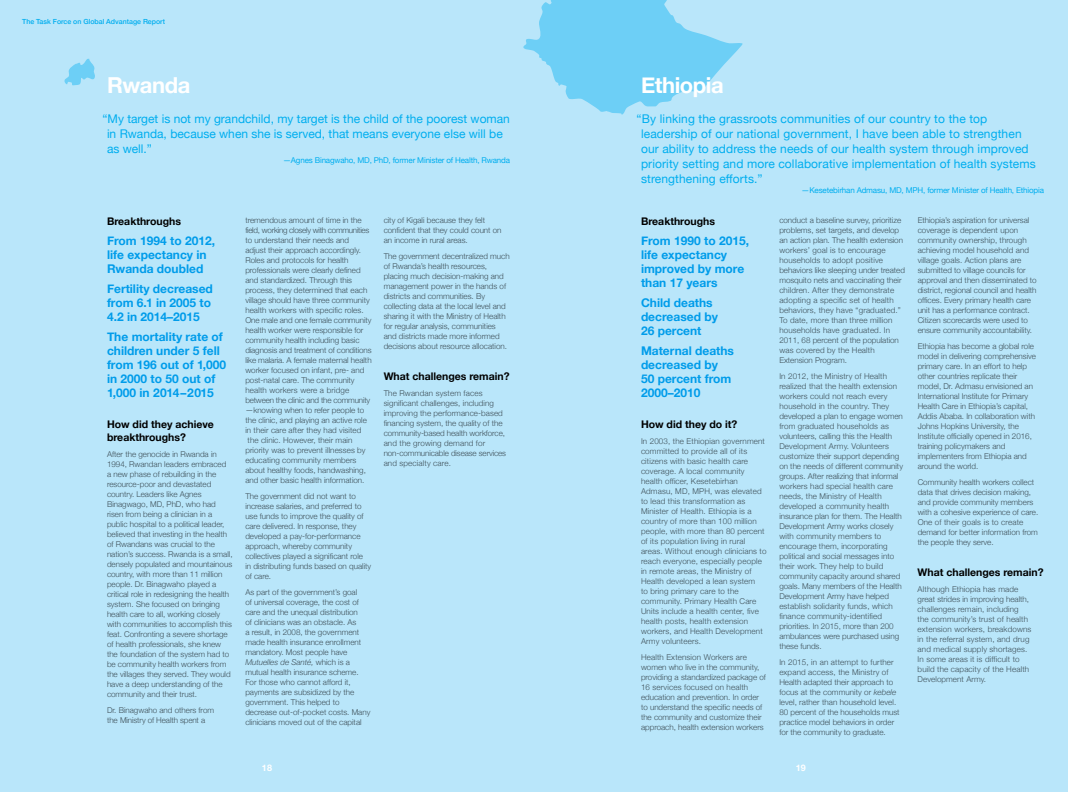
<style>
.page{position:relative;width:1068px;height:792px;background:#b9e6fa}
.page>*{position:absolute;margin:0;border:0;box-sizing:border-box;transform-origin:0 0}
.t1{font:700 22px "Helvetica Neue";letter-spacing:-.02em;color:#fff}
.t2{font:12px/15px "Helvetica Neue";letter-spacing:.01em;color:#00aeef}
.t3{font:700 12px/14px "Helvetica Neue";color:#00aeef}
.t4{font:700 10.5px/13px "Helvetica Neue";color:#000}
.t5{font:700 9px "Helvetica Neue";color:#fff}
.t6{font:300 8px/10px "Helvetica Neue";color:#58595b}
.t7{font:300 8px/10px "Helvetica Neue";letter-spacing:.02em;color:#58595b}
.t8{font:8px "Helvetica Neue";letter-spacing:-.02em;color:#00aeef}
.t9{font:500 7px "Helvetica Neue";color:#00aeef}
.s1{font-style:italic}
</style>
<div class="page">
<svg style="left:523px;top:0;width:220px;height:115px"></svg>
<svg style="left:64px;top:59px;width:31px;height:27px"></svg>
<p class="t9" style="left:22px;top:16px;width:144px">The Task Force on Global Advantage Report</p>
<h1 class="t1" style="left:107px;top:68px;width:85px">Rwanda</h1>
<h2 class="t2" style="left:107px;top:112px;width:404px;text-indent:-4px">“My target is not my grandchild, my target is the child of the poorest woman in Rwanda, because when she is served, that means everyone else will be as well.”</h2>
<p class="t8" style="left:283px;top:155px;width:228px">—Agnes Binagwaho, MD, PhD, former Minister of Health, Rwanda</p>
<h1 class="t1" style="left:641px;top:68px;width:84px">Ethiopia</h1>
<p class="t2" style="left:641px;top:112px;width:396px;text-indent:-4px">“By linking the grassroots communities of our country to the top leadership of our national government, I have been able to strengthen our ability to address the needs of our health system through improved priority setting and more collaborative implementation of health systems strengthening efforts.”</p>
<p class="t8" style="left:802px;top:185px;width:244px">—Kesetebirhan Admasu, MD, MPH, former Minister of Health, Ethiopia</p>
<h3 class="t4" style="left:107px;top:215px;width:76px">Breakthroughs</h3>
<h2 class="t3" style="left:107px;top:234px;width:110px">From 1994 to 2012, life expectancy in<br>Rwanda doubled</h2>
<h2 class="t3" style="left:107px;top:282px;width:107px">Fertility decreased from 6.1 in 2005 to<br>4.2 in 2014–2015</h2>
<h2 class="t3" style="left:107px;top:330px;width:121px">The mortality rate of children under 5 fell from 196 out of 1,000 in 2000 to 50 out of<br>1,000 in 2014–2015</h2>
<h3 class="t4" style="left:107px;top:418px;width:108px">How did they achieve breakthroughs?</h3>
<p class="t6" style="left:107px;top:449px;width:127px">After the genocide in Rwanda in 1994, Rwandan leaders embraced<br>a new phase of rebuilding in the resource-poor and devastated country. Leaders like Agnes Binagwago, MD, PhD, who had risen from being a clinician in a public hospital to a political leader, believed that investing in the health of Rwandans was crucial to the nation’s success. Rwanda is a small, densely populated and mountainous country, with more than 11 million people. Dr. Binagwaho played a critical role in redesigning the health system. She focused on bringing health care to all, working closely with communities to accomplish this feat. Confronting a severe shortage of health professionals, she knew the foundation of the system had to be community health workers from the villages they served. They would have a deep understanding of the community and their trust.</p>
<p class="t6" style="left:107px;top:705px;width:109px">Dr. Binagwaho and others from the Ministry of Health spent a</p>
<p class="t6" style="left:245px;top:214px;width:128px">tremendous amount of time in the field, working closely with communities to understand their needs and adjust their approach accordingly.<br>Roles and protocols for health professionals were clearly defined and standardized. Through this process, they determined that each village should have three community health workers with specific roles.<br>One male and one female community health worker were responsible for community health including basic diagnosis and treatment of conditions like malaria. A female maternal health worker focused on infant, pre- and post-natal care. The community health workers were a bridge between the clinic and the community —knowing when to refer people to the clinic, and playing an active role in their care after they had visited the clinic. However, their main priority was to prevent illnesses by educating community members about healthy foods, handwashing, and other basic health information.</p>
<p class="t6" style="left:245px;top:490px;width:127px">The government did not want to increase salaries, and preferred to use funds to improve the quality of care delivered. In response, they developed a pay-for-performance approach, whereby community collectives played a significant role<br>in distributing funds based on quality of care.</p>
<p class="t6" style="left:245px;top:586px;width:127px">As part of the government’s goal<br>of universal coverage, the cost of care and the unequal distribution<br>of clinicians was an obstacle. As<br>a result, in 2008, the government made health insurance enrollment mandatory. Most people have<br><span class="s1">Mutuelles de Santé,</span> which is a mutual health insurance scheme.<br>For those who cannot afford it, payments are subsidized by the government. This helped to decrease out-of-pocket costs. Many clinicians moved out of the capital</p>
<p class="t6" style="left:384px;top:214px;width:119px">city of Kigali because they felt confident that they could count on an income in rural areas.</p>
<p class="t6" style="left:384px;top:250px;width:127px">The government decentralized much of Rwanda’s health resources, placing much decision-making and management power in the hands of districts and communities. By collecting data at the local level and sharing it with the Ministry of Health for regular analysis, communities and districts made more informed decisions about resource allocation.</p>
<h3 class="t4" style="left:384px;top:370px;width:127px">What challenges remain?</h3>
<p class="t6" style="left:384px;top:387px;width:124px">The Rwandan system faces significant challenges, including improving the performance-based financing system, the quality of the community-based health workforce, and the growing demand for non-communicable disease services and specialty care.</p>
<h3 class="t4" style="left:641px;top:215px;width:76px">Breakthroughs</h3>
<h2 class="t3" style="left:641px;top:234px;width:110px">From 1990 to 2015, life expectancy improved by more than 17 years</h2>
<h2 class="t3" style="left:641px;top:296px;width:78px">Child deaths decreased by<br>26 percent</h2>
<h2 class="t3" style="left:641px;top:344px;width:95px">Maternal deaths decreased by<br>50 percent from<br>2000–2010</h2>
<h3 class="t4" style="left:641px;top:418px;width:98px">How did they do it?</h3>
<p class="t7" style="left:641px;top:436px;width:127px">In 2003, the Ethiopian government committed to provide all of its citizens with basic health care coverage. A local community health officer, Kesetebirhan<br>Admasu, MD, MPH, was elevated to lead this transformation as<br>Minister of Health. Ethiopia is a country of more than 100 million people, with more than 80 percent of its population living in rural areas. Without enough clinicians to reach everyone, especially people in remote areas, the Ministry of<br>Health developed a lean system<br>to bring primary care to the community. Primary Health Care<br>Units include a health center, five health posts, health extension workers, and Health Development<br>Army volunteers.</p>
<p class="t6" style="left:641px;top:652px;width:126px">Health Extension Workers are women who live in the community, providing a standardized package of 16 services focused on health education and prevention. In order to understand the specific needs of the community and customize their approach, health extension workers</p>
<p class="t6" style="left:779px;top:214px;width:127px">conduct a baseline survey, prioritize problems, set targets, and develop an action plan. The health extension workers’ goal is to encourage households to adopt positive behaviors like sleeping under treated mosquito nets and vaccinating their children. After they demonstrate adopting a specific set of health behaviors, they have “graduated.”<br>To date, more than three million households have graduated. In<br>2011, 68 percent of the population was covered by the Health<br>Extension Program.</p>
<p class="t6" style="left:779px;top:370px;width:125px">In 2012, the Ministry of Health realized that the health extension workers could not reach every household in the country. They developed a plan to engage women from graduated households as volunteers, calling this the Health<br>Development Army. Volunteers customize their support depending on the needs of different community groups. After realizing that informal workers had special health care needs, the Ministry of Health developed a community health insurance plan for them. The Health<br>Development Army works closely with community members to encourage them, incorporating political and social messages into their work. They help to build community capacity around shared goals. Many members of the Health<br>Development Army have helped establish solidarity funds, which finance community-identified priorities. In 2015, more than 200 ambulances were purchased using these funds.</p>
<p class="t6" style="left:779px;top:656px;width:122px">In 2015, in an attempt to further expand access, the Ministry of<br>Health adapted their approach to focus at the community or <span class="s1">kebele </span>level, rather than household level.<br>80 percent of the households must practice model behaviors in order for the community to graduate.</p>
<p class="t6" style="left:918px;top:214px;width:120px">Ethiopia’s aspiration for universal coverage is dependent upon community ownership, through achieving model household and village goals. Action plans are submitted to village councils for approval and then disseminated to district, regional council and health offices. Every primary health care unit has a performance contract.<br>Citizen scorecards were used to ensure community accountability.</p>
<p class="t6" style="left:918px;top:340px;width:120px">Ethiopia has become a global role model in delivering comprehensive primary care. In an effort to help other countries replicate their model, Dr. Admasu envisioned an<br>International Institute for Primary<br>Health Care in Ethiopia’s capital,<br>Addis Ababa. In collaboration with<br>Johns Hopkins University, the<br>Institute officially opened in 2016, training policymakers and implementers from Ethiopia and around the world.</p>
<p class="t6" style="left:918px;top:476px;width:122px">Community health workers collect data that drives decision making, and provide community members with a cohesive experience of care.<br>One of their goals is to create demand for better information from the people they serve.</p>
<h3 class="t4" style="left:918px;top:566px;width:127px">What challenges remain?</h3>
<p class="t7" style="left:918px;top:583px;width:115px">Although Ethiopia has made great strides in improving health, challenges remain, including the community’s trust of health extension workers, breakdowns in the referral system, and drug and medical supply shortages.<br>In some areas it is difficult to build the capacity of the Health<br>Development Army.</p>
<p class="t5" style="left:262px;top:761px;width:12px">18</p>
<p class="t5" style="left:796px;top:761px;width:12px">19</p>
</div>
